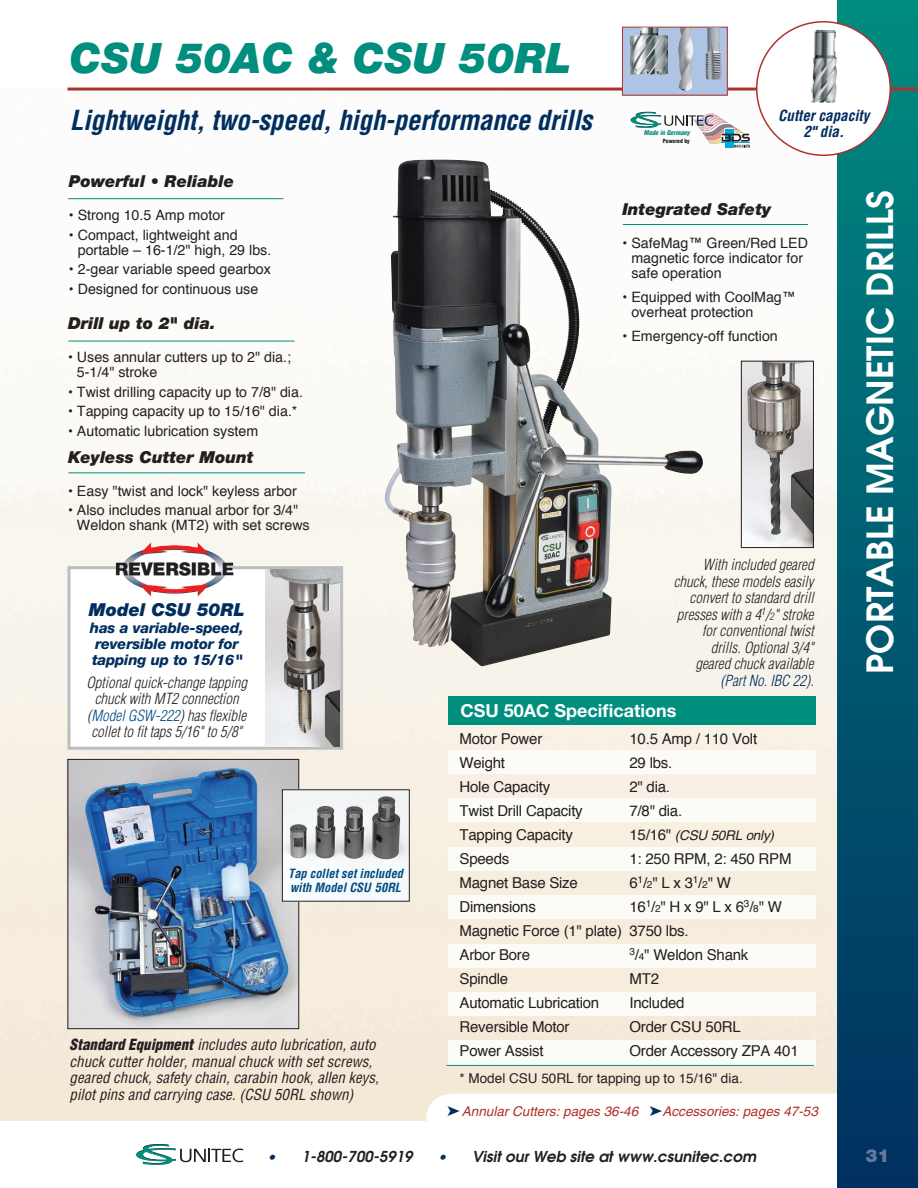
<style>
.page{position:relative;width:918px;height:1188px;background:#fff}
.page>*{position:absolute;margin:0;border:0;box-sizing:border-box;transform-origin:0 0}
.t1{font:italic 900 42px "Helvetica Neue";color:#008e7f}
.t2{font:600 36px "Avant Garde";color:#fff}
.t3{font:italic 700 condensed 27px "Helvetica";letter-spacing:-.01em;color:#002e5e}
.t4{font:700 18px "Helvetica Neue";color:#fff}
.t5{font:900 18px "Helvetica Neue";color:#67799f}
.t6{font:italic 900 17.85px "Helvetica Neue";color:#002e5e}
.t7{font:italic 900 16.5px "Helvetica Neue";color:#231f20}
.t8{font:15px/24px "Helvetica";letter-spacing:-.015em;color:#231f20}
.t9{font:italic 300 condensed 15px/16.5px "Helvetica";color:#231f20;text-align:right}
.t10{font:italic condensed 15px/16.5px "Helvetica";color:#231f20}
.t11{font:italic 600 15px "Avant Garde";color:#231f20}
.t12{font:italic 700 condensed 15px/16.5px "Helvetica";color:#002e5e;text-align:center}
.t13{font:italic 800 14.7px/16.4px "Helvetica Neue";letter-spacing:-.01em;color:#002e5e}
.t14{font:14.25px/15px "Helvetica";color:#231f20}
.t15{font:italic 13.5px "Helvetica";color:#af3228}
.t16{font:13.5px "Helvetica";color:#231f20}
.t17{font:italic 13.5px "Helvetica";letter-spacing:-.015em;color:#231f20}
.t18{font:italic 700 condensed 12.45px/13.8px "Helvetica";color:#004b84}
.t19{font:italic 900 condensed 6.45px "Helvetica";color:#008e7f}
.t20{font:900 condensed 5.7px "Helvetica";color:#231f20}
.s1{color:#004b84}
.s2{font-weight:900}
.s3{font-size:10.05px}
.s4{color:#002e5e}
.s5{font-style:normal;font-size:15px}
</style>
<div class="page">
<svg style="left:136px;top:1144px;width:107px;height:21px"></svg>
<img style="left:0;top:91px;width:837px;height:1029px">
<div style="left:426px;top:1094px;width:449px;height:55px;background:#fff;border-radius:26px"></div>
<div style="left:837px;top:0;width:81px;height:1188px;background:linear-gradient(to bottom,#028a80,#002f61)"></div>
<hr style="left:67px;top:88px;width:851px;height:3px;background:#af3228">
<div style="left:757px;top:22px;width:133px;height:133px;background:#fff;border-radius:50%"></div>
<img style="left:811px;top:30px;width:26px;height:73px">
<div style="left:622px;top:27px;width:105px;height:68px;background:#adc4e5"></div>
<img style="left:678px;top:29px;width:15px;height:63px">
<div style="left:622px;top:27px;width:106px;height:69px;border:1px solid #af3228"></div>
<img style="left:630px;top:28px;width:38px;height:47px">
<img style="left:705px;top:27px;width:18px;height:52px">
<img style="left:743px;top:363px;width:69px;height:183px">
<div style="left:741px;top:361px;width:73px;height:187px;border:1px solid #231f20"></div>
<hr style="left:68px;top:472px;width:237px;height:1px;background:#008e7f">
<div style="left:448px;top:696px;width:368px;height:28px;background:#008e7f"></div>
<div style="left:448px;top:751px;width:368px;height:23px;background:#fcfbf8"></div>
<div style="left:448px;top:799px;width:368px;height:23px;background:#fcfbf8"></div>
<div style="left:448px;top:848px;width:368px;height:23px;background:#fcfbf8"></div>
<div style="left:448px;top:896px;width:368px;height:23px;background:#fcfbf8"></div>
<div style="left:448px;top:944px;width:368px;height:23px;background:#fcfbf8"></div>
<div style="left:448px;top:993px;width:368px;height:23px;background:#fcfbf8"></div>
<div style="left:448px;top:1040px;width:368px;height:25px;background:#fcfbf8"></div>
<hr style="left:447px;top:1065px;width:367px;height:1px;background:#008e7f">
<img style="left:70px;top:761px;width:227px;height:266px">
<div style="left:68px;top:759px;width:231px;height:270px;border:1px solid #231f20"></div>
<img style="left:385px;top:160px;width:38px;height:481px">
<hr style="left:68px;top:198px;width:216px;height:1px;background:#008e7f">
<hr style="left:623px;top:224px;width:185px;height:1px;background:#008e7f">
<hr style="left:68px;top:341px;width:227px;height:1px;background:#008e7f">
<img style="left:284px;top:791px;width:124px;height:109px">
<div style="left:282px;top:789px;width:128px;height:113px;border:1px solid #231f20"></div>
<div style="left:68px;top:566px;width:275px;height:184px;background:#fff;border:3px solid #bcbdc0"></div>
<img style="left:106px;top:532px;width:134px;height:65px">
<img style="left:266px;top:569px;width:74px;height:178px">
<svg style="left:631px;top:112px;width:119px;height:36px"></svg>
<h1 class="t1" style="left:70px;top:32px;width:503px">CSU 50AC &amp; CSU 50RL</h1>
<h3 class="t3" style="left:70px;top:104px;width:524px">Lightweight, two-speed, high-performance drills</h3>
<p class="t19" style="left:644px;top:129px;width:47px">Made in Germany</p>
<p class="t20" style="left:663px;top:137px;width:28px">Powered by</p>
<p class="t12" style="left:778px;top:107px;width:93px">Cutter capacity<br>2" dia.</p>
<p class="t7" style="left:69px;top:171px;width:167px">Powerful • Reliable</p>
<p class="t14" style="left:69px;top:209px;width:158px">• Strong 10.5 Amp motor</p>
<p class="t14" style="left:78px;top:228px;width:195px;text-indent:-9px">• Compact, lightweight and portable – 16-1/2" high, 29 lbs.</p>
<p class="t14" style="left:69px;top:263px;width:204px">• 2-gear variable speed gearbox</p>
<p class="t14" style="left:69px;top:282px;width:191px">• Designed for continuous use</p>
<p class="t7" style="left:68px;top:313px;width:149px">Drill up to 2" dia.</p>
<p class="t14" style="left:77px;top:350px;width:216px;text-indent:-9px">• Uses annular cutters up to 2" dia.;<br>5-1/4" stroke</p>
<p class="t14" style="left:68px;top:385px;width:236px">• Twist drilling capacity up to 7/8" dia.</p>
<p class="t14" style="left:68px;top:404px;width:231px">• Tapping capacity up to 15/16" dia.*</p>
<p class="t14" style="left:68px;top:424px;width:192px">• Automatic lubrication system</p>
<p class="t7" style="left:68px;top:447px;width:187px">Keyless Cutter Mount</p>
<p class="t14" style="left:68px;top:484px;width:230px">• Easy "twist and lock" keyless arbor</p>
<p class="t14" style="left:77px;top:504px;width:234px;text-indent:-9px">• Also includes manual arbor for 3/4"<br>Weldon shank (MT2) with set screws</p>
<p class="t6" style="left:89px;top:599px;width:157px">Model CSU 50RL</p>
<p class="t13" style="left:90px;top:619px;width:155px">has a variable-speed, reversible motor for tapping up to 15/16"</p>
<p class="t9" style="left:87px;top:674px;width:162px;text-align:center">Optional quick-change tapping chuck with MT2 connection (<span class="s1">Model GSW-222</span>) has flexible collet to fit taps 5/16" to 5/8"</p>
<p class="t18" style="left:288px;top:866px;width:116px">Tap collet set included with Model CSU 50RL</p>
<p class="t10" style="left:70px;top:1036px;width:311px"><span class="s2">Standard Equipment</span> includes auto lubrication, auto chuck cutter holder, manual chuck with set screws, geared chuck, safety chain, carabin hook, allen keys, pilot pins and carrying case. (CSU 50RL shown)</p>
<p class="t7" style="left:622px;top:199px;width:150px">Integrated Safety</p>
<p class="t14" style="left:631px;top:236px;width:178px;text-indent:-9px">• SafeMag™ Green/Red LED magnetic force indicator for safe operation</p>
<p class="t14" style="left:631px;top:290px;width:166px;text-indent:-9px">• Equipped with CoolMag™ overheat protection</p>
<p class="t14" style="left:622px;top:329px;width:157px">• Emergency-off function</p>
<p class="t9" style="left:674px;top:557px;width:141px">With included geared chuck, these models easily convert to standard drill presses with a 4<sup>1</sup>/<span class="s3">2</span>" stroke for conventional twist drills. Optional 3/4" geared chuck available <span class="s4">(Part No. IBC 22)</span>.</p>
<p class="t4" style="left:460px;top:700px;width:218px">CSU 50AC Specifications</p>
<p class="t8" style="left:460px;top:728px;width:84px">Motor Power</p>
<p class="t8" style="left:630px;top:728px;width:129px">10.5 Amp / 110 Volt</p>
<p class="t8" style="left:460px;top:752px;width:47px">Weight</p>
<p class="t8" style="left:630px;top:752px;width:44px">29 lbs.</p>
<p class="t8" style="left:460px;top:776px;width:92px">Hole Capacity</p>
<p class="t8" style="left:630px;top:776px;width:42px">2" dia.</p>
<p class="t8" style="left:460px;top:800px;width:125px">Twist Drill Capacity</p>
<p class="t8" style="left:630px;top:800px;width:54px">7/8" dia.</p>
<p class="t8" style="left:460px;top:824px;width:115px">Tapping Capacity</p>
<p class="t17" style="left:630px;top:827px;width:146px"><span class="s5">15/16"</span> (CSU 50RL only)</p>
<p class="t8" style="left:460px;top:848px;width:51px">Speeds</p>
<p class="t8" style="left:630px;top:848px;width:164px">1: 250 RPM, 2: 450 RPM</p>
<p class="t8" style="left:460px;top:872px;width:120px">Magnet Base Size</p>
<p class="t8" style="left:630px;top:872px;width:103px">6<sup>1</sup>/<span class="s3">2</span>" L x 3<sup>1</sup>/<span class="s3">2</span>" W</p>
<p class="t8" style="left:460px;top:896px;width:78px">Dimensions</p>
<p class="t8" style="left:460px;top:896px;width:324px;text-indent:170px">16<sup>1</sup>/<span class="s3">2</span>" H x 9" L x 6<sup>3</sup>/<span class="s3">8</span>" W<br>Magnetic Force (1" plate) 3750 lbs.<br>Arbor Bore</p>
<p class="t8" style="left:629px;top:944px;width:120px"><sup>3</sup>/<span class="s3">4</span>" Weldon Shank</p>
<p class="t8" style="left:460px;top:968px;width:50px">Spindle</p>
<p class="t8" style="left:629px;top:968px;width:31px">MT2</p>
<p class="t8" style="left:460px;top:992px;width:141px">Automatic Lubrication</p>
<p class="t8" style="left:629px;top:992px;width:57px">Included</p>
<p class="t8" style="left:460px;top:1016px;width:111px">Reversible Motor</p>
<p class="t8" style="left:629px;top:1016px;width:113px">Order CSU 50RL</p>
<p class="t8" style="left:460px;top:1040px;width:86px">Power Assist</p>
<p class="t8" style="left:629px;top:1040px;width:171px">Order Accessory ZPA 401</p>
<p class="t16" style="left:460px;top:1069px;width:285px">* Model CSU 50RL for tapping up to 15/16" dia.</p>
<p class="t15" style="left:447px;top:1104px;width:372px"><span class="s4">➤</span>Annular Cutters: pages 36-46 <span class="s4">➤</span>Accessories: pages 47-53</p>
<p class="t11" style="left:267px;top:1147px;width:147px"><span class="s4">•</span> 1-800-700-5919</p>
<p class="t11" style="left:438px;top:1147px;width:320px"><span class="s4">•</span> Visit our Web site at www.csunitec.com</p>
<h2 class="t2" style="left:856px;top:674px;width:485px;rotate:-90deg">PORTABLE MAGNETIC DRILLS</h2>
<p class="t5" style="left:866px;top:1145px;width:26px">31</p>
</div>
